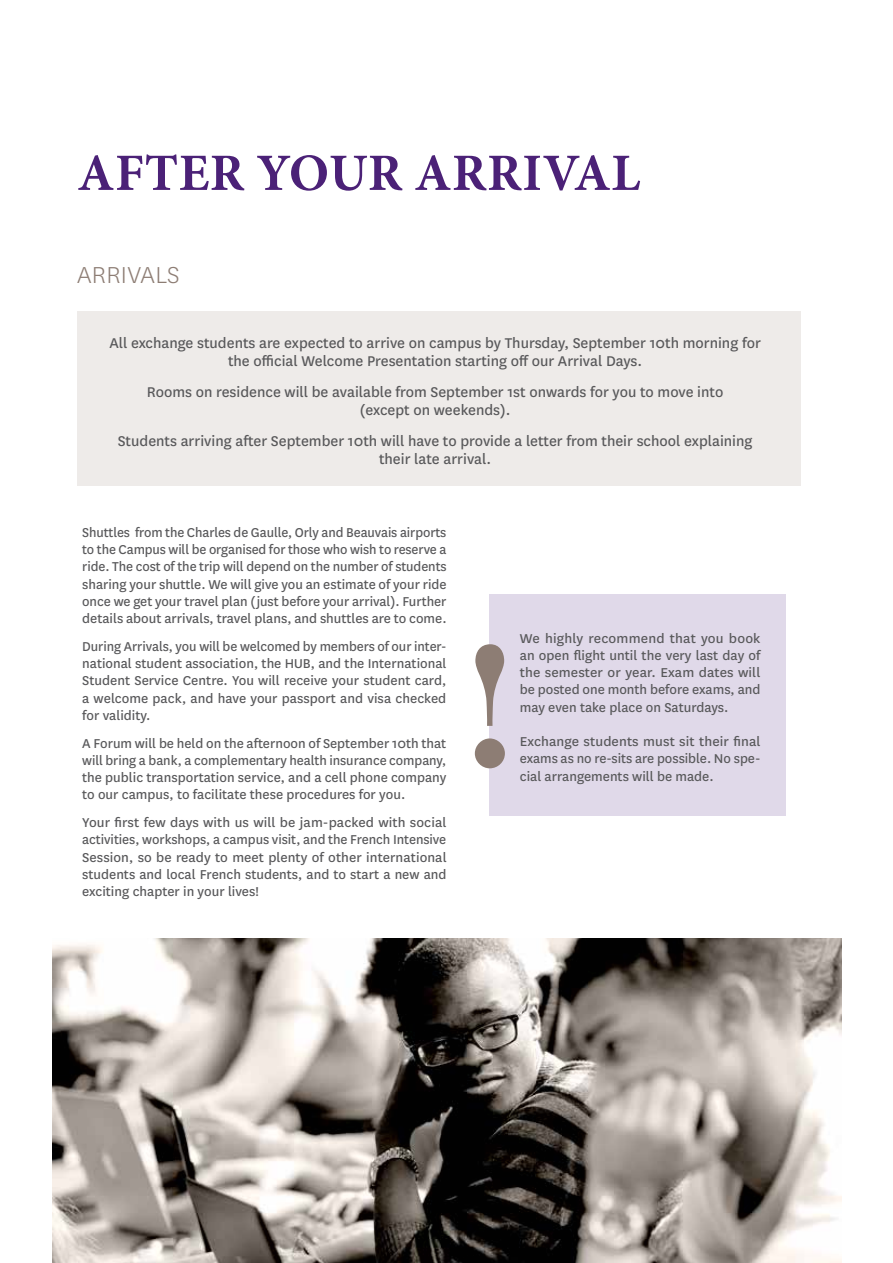
<style>
.page{position:relative;width:893px;height:1263px;background:#fff}
.page>*{position:absolute;margin:0;border:0;box-sizing:border-box;transform-origin:0 0}
.t1{font:700 52.5px "Minion Pro";letter-spacing:.01em;color:#4b2177}
.t2{font:300 27px "National";color:#8d7d74}
.t3{font:16.5px/18px "National";color:#58585a;text-align:center}
.t4{font:15px/17.2px "National";color:#58585a;text-align:justify}
</style>
<div class="page">
<div style="left:77px;top:311px;width:723px;height:174px;background:#eeebe9"></div>
<div style="left:489px;top:595px;width:297px;height:221px;background:#e0d9e9"></div>
<svg style="left:475px;top:644px;width:30px;height:124px"></svg>
<img style="left:53px;top:938px;width:789px;height:325px">
<h1 class="t1" style="left:77px;top:142px;width:564px">AFTER YOUR ARRIVAL</h1>
<h2 class="t2" style="left:77px;top:258px;width:78px">ARRIVALS</h2>
<p class="t3" style="left:109px;top:333px;width:653px">All exchange students are expected to arrive on campus by Thursday, September 10th morning for the official Welcome Presentation starting off our Arrival Days.</p>
<p class="t3" style="left:147px;top:382px;width:578px">Rooms on residence will be available from September 1st onwards for you to move into (except on weekends).</p>
<p class="t3" style="left:118px;top:431px;width:636px">Students arriving after September 10th will have to provide a letter from their school explaining their late arrival.</p>
<p class="t4" style="left:82px;top:523px;width:366px">Shuttles from the Charles de Gaulle, Orly and Beauvais airports to the Campus will be organised for those who wish to reserve a ride. The cost of the trip will depend on the number of students sharing your shuttle. We will give you an estimate of your ride once we get your travel plan (just before your arrival). Further details about arrivals, travel plans, and shuttles are to come.</p>
<p class="t4" style="left:82px;top:637px;width:366px">During Arrivals, you will be welcomed by members of our inter&shy;national student association, the HUB, and the International Student Service Centre. You will receive your student card, a welcome pack, and have your passport and visa checked for validity.</p>
<p class="t4" style="left:82px;top:733px;width:366px">A Forum will be held on the afternoon of September 10th that will bring a bank, a complementary health insurance company, the public transportation service, and a cell phone company to our campus, to facilitate these procedures for you.</p>
<p class="t4" style="left:82px;top:813px;width:366px">Your first few days with us will be jam-packed with social activities, workshops, a campus visit, and the French Intensive Session, so be ready to meet plenty of other international students and local French students, and to start a new and exciting chapter in your lives!</p>
<p class="t4" style="left:520px;top:628px;width:242px">We highly recommend that you book an open flight until the very last day of the semester or year. Exam dates will be posted one month before exams, and may even take place on Saturdays.</p>
<p class="t4" style="left:520px;top:732px;width:242px">Exchange students must sit their final exams as no re-sits are possible. No spe&shy;cial arrangements will be made.</p>
</div>
